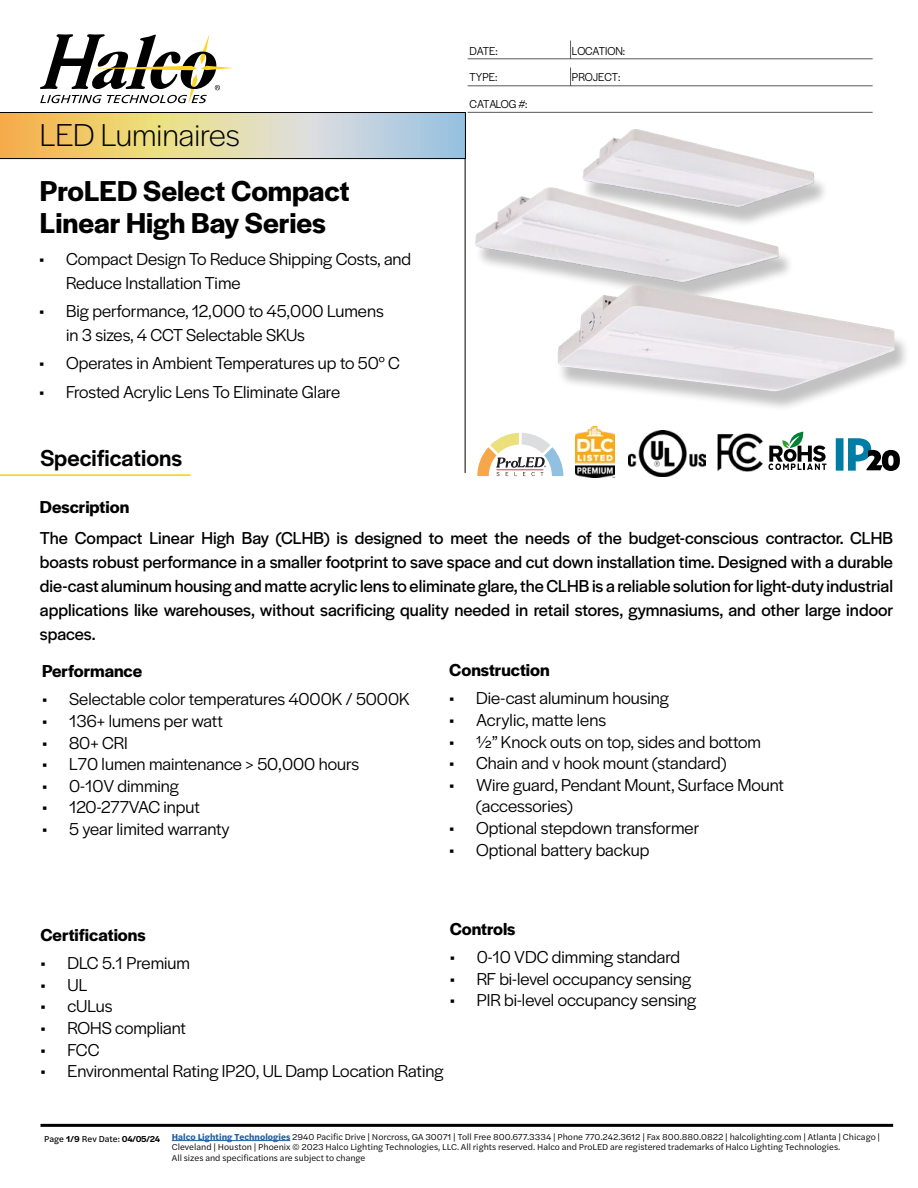
<style>
.page{position:relative;width:918px;height:1188px;background:#fff}
.page>*{position:absolute;margin:0;border:0;box-sizing:border-box;transform-origin:0 0}
.t1{font:300 33px "Halyard Display";color:#000}
.t2{font:600 30px/31.5px "Halyard Display";color:#000}
.t3{font:500 24px "Halyard Display";color:#000}
.t4{font:18px/24px "Halyard Display";color:#000}
.t5{font:18px/24px "Halyard Display";color:#000;text-align:justify}
.t6{font:600 18px "Halyard Display";color:#000}
.t7{font:12px "Halyard Display";color:#000;scale:.95 1}
.t8{font:12px "Halyard Display";letter-spacing:-.02em;color:#000;scale:.95 1}
.t9{font:9px/10.8px "Halyard Text";color:#000}
.t10{font:9px "Halyard Text";color:#000}
.s1{font-weight:600}
.s2{font-weight:700;color:#215e9e}
</style>
<div class="page">
<hr style="left:465px;top:121px;width:1px;height:352px;background:#000">
<svg style="left:0;top:112px;width:466px;height:47px;background:#d0c89f"></svg>
<svg style="left:40px;top:34px;width:193px;height:71px"></svg>
<svg style="left:768px;top:432px;width:58px;height:38px"></svg>
<img style="left:717px;top:433px;width:46px;height:39px">
<img style="left:628px;top:430px;width:77px;height:47px">
<hr style="left:0;top:474px;width:191px;height:2px;background:#fecd00">
<hr style="left:172px;top:1140px;width:118px;height:1px;background:#215e9e">
<hr style="left:40px;top:1124px;width:853px;height:3px;background:#000">
<svg style="left:477px;top:433px;width:86px;height:43px"></svg>
<hr style="left:468px;top:59px;width:405px;height:1px;background:#59595c">
<svg style="left:570px;top:41px;width:1px;height:18px"></svg>
<hr style="left:468px;top:86px;width:405px;height:1px;background:#59595c">
<svg style="left:570px;top:68px;width:1px;height:18px"></svg>
<hr style="left:468px;top:112px;width:405px;height:1px;background:#59595c">
<svg style="left:836px;top:438px;width:64px;height:33px"></svg>
<div style="left:583px;top:134px;width:247px;height:94px;background:#000;opacity:.24"></div>
<img style="left:583px;top:129px;width:232px;height:79px">
<div style="left:475px;top:192px;width:319px;height:111px;background:#000;opacity:.24"></div>
<img style="left:475px;top:187px;width:304px;height:96px">
<div style="left:557px;top:290px;width:354px;height:122px;background:#000;opacity:.24"></div>
<img style="left:557px;top:285px;width:338px;height:107px">
<img style="left:576px;top:427px;width:39px;height:50px">
<p class="t1" style="left:40px;top:112px;width:201px">LED Luminaires</p>
<p class="t2" style="left:40px;top:174px;width:311px">ProLED Select Compact<br>Linear High Bay Series</p>
<p class="t4" style="left:66px;top:246px;width:347px;text-indent:-27px">• Compact Design To Reduce Shipping Costs, and<br>Reduce Installation Time</p>
<p class="t4" style="left:66px;top:298px;width:319px;text-indent:-27px">• Big performance, 12,000 to 45,000 Lumens in 3 sizes, 4 CCT Selectable SKUs</p>
<p class="t4" style="left:39px;top:350px;width:362px">• Operates in Ambient Temperatures up to 50° C</p>
<p class="t4" style="left:39px;top:378px;width:303px">• Frosted Acrylic Lens To Eliminate Glare</p>
<p class="t7" style="left:470px;top:42px;width:31px">DATE:</p>
<p class="t7" style="left:572px;top:42px;width:58px">LOCATION:</p>
<p class="t7" style="left:470px;top:69px;width:31px">TYPE:</p>
<p class="t7" style="left:572px;top:69px;width:53px">PROJECT:</p>
<p class="t8" style="left:470px;top:95px;width:63px">CATALOG #:</p>
<p class="t3" style="left:40px;top:441px;width:143px">Specifications</p>
<p class="t6" style="left:40px;top:495px;width:91px">Description</p>
<p class="t5" style="left:40px;top:525px;width:855px">The Compact Linear High Bay (CLHB) is designed to meet the needs of the budget-conscious contractor. CLHB boasts robust performance in a smaller footprint to save space and cut down installation time. Designed with a durable die-cast aluminum housing and matte acrylic lens to eliminate glare, the CLHB is a reliable solution for light-duty industrial applications like warehouses, without sacrificing quality needed in retail stores, gymnasiums, and other large indoor spaces.</p>
<p class="t6" style="left:42px;top:658px;width:102px">Performance</p>
<p class="t4" style="left:42px;top:686px;width:369px">• Selectable color temperatures 4000K / 5000K</p>
<p class="t4" style="left:42px;top:708px;width:182px">• 136+ lumens per watt</p>
<p class="t4" style="left:42px;top:730px;width:87px">• 80+ CRI</p>
<p class="t4" style="left:42px;top:751px;width:319px">• L70 lumen maintenance &gt; 50,000 hours</p>
<p class="t4" style="left:42px;top:773px;width:138px">• 0-10V dimming</p>
<p class="t4" style="left:42px;top:794px;width:159px">• 120-277VAC input</p>
<p class="t4" style="left:42px;top:816px;width:189px">• 5 year limited warranty</p>
<p class="t6" style="left:449px;top:657px;width:102px">Construction</p>
<p class="t4" style="left:449px;top:685px;width:221px">• Die-cast aluminum housing</p>
<p class="t4" style="left:449px;top:707px;width:158px">• Acrylic, matte lens</p>
<p class="t4" style="left:449px;top:729px;width:313px">• ½” Knock outs on top, sides and bottom</p>
<p class="t4" style="left:449px;top:750px;width:279px">• Chain and v hook mount (standard)</p>
<p class="t4" style="left:476px;top:773px;width:309px;line-height:21.6px;text-indent:-27px">• Wire guard, Pendant Mount, Surface Mount (accessories)</p>
<p class="t4" style="left:449px;top:815px;width:252px">• Optional stepdown transformer</p>
<p class="t4" style="left:449px;top:837px;width:202px">• Optional battery backup</p>
<p class="t6" style="left:450px;top:916px;width:67px">Controls</p>
<p class="t4" style="left:450px;top:944px;width:232px">• 0-10 VDC dimming standard</p>
<p class="t4" style="left:450px;top:966px;width:243px">• RF bi-level occupancy sensing</p>
<p class="t4" style="left:450px;top:987px;width:248px">• PIR bi-level occupancy sensing</p>
<p class="t6" style="left:40px;top:922px;width:107px">Certifications</p>
<p class="t4" style="left:40px;top:950px;width:151px">• DLC 5.1 Premium</p>
<p class="t4" style="left:40px;top:972px;width:49px">• UL</p>
<p class="t4" style="left:40px;top:993px;width:74px">• cULus</p>
<p class="t4" style="left:40px;top:1015px;width:147px">• ROHS compliant</p>
<p class="t4" style="left:40px;top:1037px;width:60px">• FCC</p>
<p class="t4" style="left:40px;top:1058px;width:404px">• Environmental Rating IP20, UL Damp Location Rating</p>
<p class="t10" style="left:44px;top:1132px;width:117px">Page <span class="s1">1/9</span> Rev Date: <span class="s1">04/05/24</span></p>
<p class="t9" style="left:172px;top:1131px;width:710px"><span class="s2">Halco Lighting Technologies</span> 2940 Pacific Drive | Norcross, GA 30071 | Toll Free 800.677.3334 | Phone 770.242.3612 | Fax 800.880.0822 | halcolighting.com | Atlanta | Chicago |<br>Cleveland | Houston | Phoenix © 2023 Halco Lighting Technologies, LLC. All rights reserved. Halco and ProLED are registered trademarks of Halco Lighting Technologies.<br>All sizes and specifications are subject to change</p>
</div>
